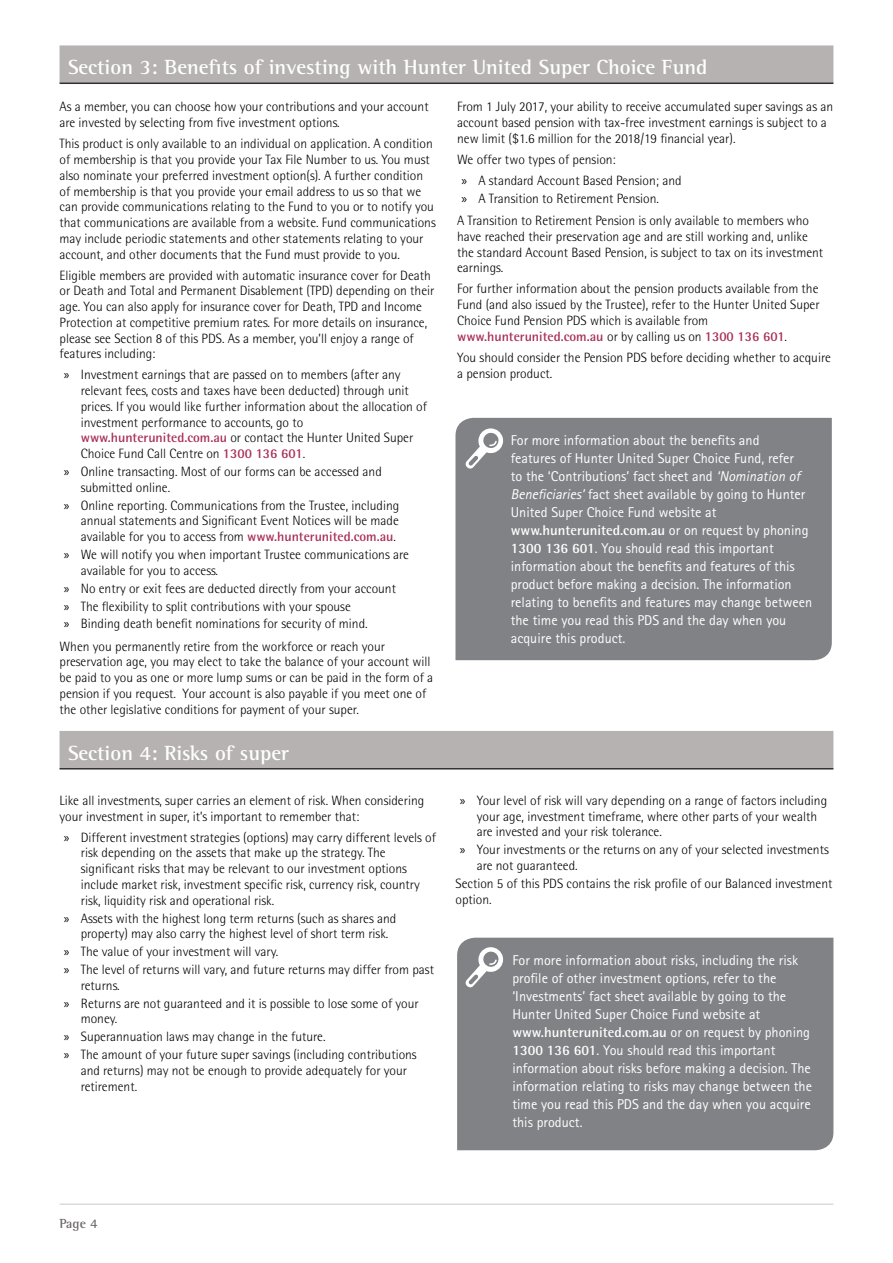
<style>
.page{position:relative;width:893px;height:1263px;background:#fff}
.page>*{position:absolute;margin:0;border:0;box-sizing:border-box;transform-origin:0 0}
.J__Section_Heading{font:700 21px "Rotis Semi Serif Std";color:#fff}
.J__Indented__Info_pa{font:14.25px/18px "Rotis Sans Serif Std";color:#fff}
.J__Body_Text{font:300 13.5px/15.8px "Rotis Semi Sans Std";color:#000}
.t1{font:700 13.5px "Rotis Semi Serif Std";color:#6e6969}
.s1{font-family:"Myriad Pro";font-weight:400}
.s2{font-weight:700;color:#a82e57}
.s3{font-style:italic}
.s4{font-family:"Rotis Semi Sans Std";font-weight:700}
</style>
<div class="page">
<hr style="left:60px;top:1203px;width:773px;height:2px;background:#dcd9d9">
<div style="left:60px;top:45px;width:773px;height:38px;background:#b6b2b2"></div>
<hr style="left:60px;top:83px;width:773px;height:1px;background:#313031">
<div style="left:60px;top:731px;width:773px;height:37px;background:#b6b2b2"></div>
<hr style="left:60px;top:768px;width:773px;height:1px;background:#313031">
<div style="left:455px;top:418px;width:377px;height:242px;background:#808285"></div>
<svg style="left:465px;top:428px;width:38px;height:41px"></svg>
<div style="left:457px;top:938px;width:376px;height:212px;background:#808285"></div>
<svg style="left:465px;top:947px;width:38px;height:40px"></svg>
<p class="J__Section_Heading" style="left:68px;top:55px;width:641px">Section 3: Benefits of investing with Hunter United Super Choice Fund</p>
<p class="J__Body_Text" style="left:60px;top:99px;width:371px">As a member, you can choose how your contributions and your account are invested by selecting from five investment options.</p>
<p class="J__Body_Text" style="left:60px;top:136px;width:378px">This product is only available to an individual on application. A condition of membership is that you provide your Tax File Number to us. You must also nominate your preferred investment option(s). A further condition of membership is that you provide your email address to us so that we can provide communications relating to the Fund to you or to notify you that communications are available from a website. Fund communications may include periodic statements and other statements relating to your account, and other documents that the Fund must provide to you.</p>
<p class="J__Body_Text" style="left:60px;top:267px;width:376px">Eligible members are provided with automatic insurance cover for Death or Death and Total and Permanent Disablement (TPD) depending on their age. You can also apply for insurance cover for Death, TPD and Income Protection at competitive premium rates. For more details on insurance, please see Section 8 of this PDS. As a member, you’ll enjoy a range of features including:</p>
<p class="J__Body_Text" style="left:81px;top:367px;width:348px;text-indent:-17px"><span class="s1">»</span> Investment earnings that are passed on to members (after any relevant fees, costs and taxes have been deducted) through unit prices. If you would like further information about the allocation of investment performance to accounts, go to <span class="s2">www.hunterunited.com.au</span> or contact the Hunter United Super Choice Fund Call Centre on <span class="s2">1300 136 601</span>.</p>
<p class="J__Body_Text" style="left:81px;top:464px;width:303px;text-indent:-17px"><span class="s1">»</span> Online transacting. Most of our forms can be accessed and submitted online.</p>
<p class="J__Body_Text" style="left:81px;top:497px;width:320px;text-align:justify;text-indent:-17px"><span class="s1">»</span> Online reporting. Communications from the Trustee, including annual statements and Significant Event Notices will be made available for you to access from <span class="s2">www.hunterunited.com.au</span>.</p>
<p class="J__Body_Text" style="left:81px;top:547px;width:330px;text-indent:-17px"><span class="s1">»</span> We will notify you when important Trustee communications are available for you to access.</p>
<p class="J__Body_Text" style="left:64px;top:580px;width:334px"><span class="s1">»</span> No entry or exit fees are deducted directly from your account</p>
<p class="J__Body_Text" style="left:64px;top:598px;width:289px"><span class="s1">»</span> The flexibility to split contributions with your spouse</p>
<p class="J__Body_Text" style="left:64px;top:616px;width:305px"><span class="s1">»</span> Binding death benefit nominations for security of mind.</p>
<p class="J__Body_Text" style="left:60px;top:638px;width:375px">When you permanently retire from the workforce or reach your preservation age, you may elect to take the balance of your account will be paid to you as one or more lump sums or can be paid in the form of a pension if you request. Your account is also payable if you meet one of the other legislative conditions for payment of your super.</p>
<p class="J__Body_Text" style="left:457px;top:99px;width:377px">From 1 July 2017, your ability to receive accumulated super savings as an account based pension with tax-free investment earnings is subject to a new limit ($1.6 million for the 2018/19 financial year).</p>
<p class="J__Body_Text" style="left:457px;top:152px;width:160px">We offer two types of pension:</p>
<p class="J__Body_Text" style="left:461px;top:173px;width:222px"><span class="s1">»</span> A standard Account Based Pension; and</p>
<p class="J__Body_Text" style="left:461px;top:191px;width:199px"><span class="s1">»</span> A Transition to Retirement Pension.</p>
<p class="J__Body_Text" style="left:457px;top:213px;width:368px">A Transition to Retirement Pension is only available to members who have reached their preservation age and are still working and, unlike the standard Account Based Pension, is subject to tax on its investment earnings.</p>
<p class="J__Body_Text" style="left:457px;top:281px;width:364px">For further information about the pension products available from the Fund (and also issued by the Trustee), refer to the Hunter United Super Choice Fund Pension PDS which is available from <span class="s2">www.hunterunited.com.au</span> or by calling us on <span class="s2">1300 136 601</span>.</p>
<p class="J__Body_Text" style="left:457px;top:349px;width:375px">You should consider the Pension PDS before deciding whether to acquire a pension product.</p>
<p class="J__Indented__Info_pa" style="left:511px;top:431px;width:303px">For more information about the benefits and<br>features of Hunter United Super Choice Fund, refer<br>to the ‘Contributions’ fact sheet and <span class="s3">‘Nomination of Beneficiaries’</span>fact sheet available by going to Hunter United Super Choice Fund website at <span class="s4">www.hunterunited.com.au</span> or on request by phoning <span class="s4">1300 136 601</span>. You should read this important information about the benefits and features of this product before making a decision. The information relating to benefits and features may change between the time you read this PDS and the day when you acquire this product.</p>
<p class="J__Section_Heading" style="left:68px;top:740px;width:222px">Section 4: Risks of super</p>
<p class="J__Body_Text" style="left:60px;top:792px;width:366px">Like all investments, super carries an element of risk. When considering your investment in super, it’s important to remember that:</p>
<p class="J__Body_Text" style="left:81px;top:829px;width:357px;text-indent:-17px"><span class="s1">»</span> Different investment strategies (options) may carry different levels of risk depending on the assets that make up the strategy. The significant risks that may be relevant to our investment options include market risk, investment specific risk, currency risk, country risk, liquidity risk and operational risk.</p>
<p class="J__Body_Text" style="left:81px;top:910px;width:317px;text-indent:-17px"><span class="s1">»</span> Assets with the highest long term returns (such as shares and property) may also carry the highest level of short term risk.</p>
<p class="J__Body_Text" style="left:64px;top:944px;width:216px"><span class="s1">»</span> The value of your investment will vary.</p>
<p class="J__Body_Text" style="left:81px;top:961px;width:355px;text-indent:-17px"><span class="s1">»</span> The level of returns will vary, and future returns may differ from past returns.</p>
<p class="J__Body_Text" style="left:81px;top:995px;width:339px;text-indent:-17px"><span class="s1">»</span> Returns are not guaranteed and it is possible to lose some of your money.</p>
<p class="J__Body_Text" style="left:64px;top:1029px;width:263px"><span class="s1">»</span> Superannuation laws may change in the future.</p>
<p class="J__Body_Text" style="left:81px;top:1047px;width:337px;text-indent:-17px"><span class="s1">»</span> The amount of your future super savings (including contributions and returns) may not be enough to provide adequately for your retirement.</p>
<p class="J__Body_Text" style="left:477px;top:792px;width:352px;text-indent:-17px"><span class="s1">»</span> Your level of risk will vary depending on a range of factors including your age, investment timeframe, where other parts of your wealth are invested and your risk tolerance.</p>
<p class="J__Body_Text" style="left:477px;top:842px;width:354px;text-indent:-17px"><span class="s1">»</span> Your investments or the returns on any of your selected investments are not guaranteed.</p>
<p class="J__Body_Text" style="left:455px;top:875px;width:378px">Section 5 of this PDS contains the risk profile of our Balanced investment option.</p>
<p class="J__Indented__Info_pa" style="left:512px;top:951px;width:301px">For more information about risks, including the risk profile of other investment options, refer to the ‘Investments’ fact sheet available by going to the Hunter United Super Choice Fund website at <span class="s4">www.hunterunited.com.au</span> or on request by phoning <span class="s4">1300 136 601</span>. You should read this important information about risks before making a decision. The information relating to risks may change between the time you read this PDS and the day when you acquire this product.</p>
<p class="t1" style="left:60px;top:1216px;width:40px">Page 4</p>
</div>
